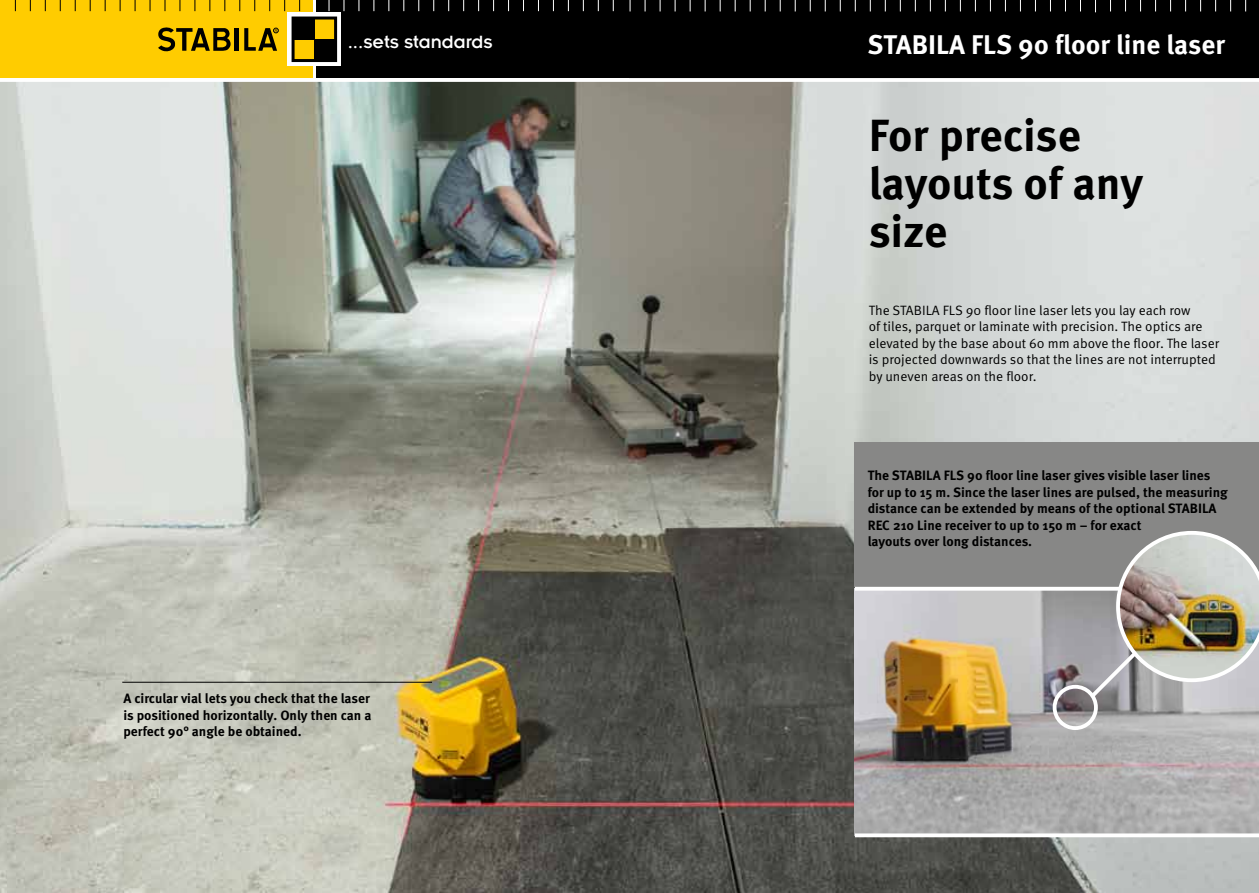
<style>
.page{position:relative;width:1259px;height:893px;background:#fff}
.page>*{position:absolute;margin:0;border:0;box-sizing:border-box;transform-origin:0 0}
.t1{font:700 45px/48px "Meta Pro";letter-spacing:-.005em;color:#000}
.t2{font:700 27px "Meta Pro";color:#fff}
.t3{font:19.5px "Insignia";color:#fff}
.t4{font:700 13.5px/16.5px "Meta Pro";color:#000}
.t5{font:13.5px/16.5px "Meta Pro";color:#000}
</style>
<div class="page">
<svg style="left:312px;top:0;width:1px;height:78px"></svg>
<div style="left:316px;top:0;width:313px;height:78px;background:#000"></div>
<div style="left:0;top:0;width:312px;height:78px;background:#fc0"></div>
<div style="left:288px;top:13px;width:53px;height:53px;background:linear-gradient(to right,#fff,#fff)"></div>
<div style="left:293px;top:39px;width:21px;height:22px;background:#fc0"></div>
<div style="left:314px;top:18px;width:21px;height:21px;background:#fc0"></div>
<div style="left:293px;top:18px;width:21px;height:21px;background:#000"></div>
<div style="left:314px;top:39px;width:21px;height:22px;background:#000"></div>
<div style="left:291px;top:17px;width:46px;height:45px;border:3px solid #000"></div>
<svg style="left:244px;top:28px;width:34px;height:23px"></svg>
<div style="left:234px;top:28px;width:5px;height:23px;background:#000"></div>
<svg style="left:158px;top:27px;width:73px;height:25px"></svg>
<div style="left:629px;top:0;width:630px;height:78px;background:#000"></div>
<svg style="left:1095px;top:0;width:1px;height:12px"></svg>
<img style="left:0;top:82px;width:1259px;height:811px">
<svg style="left:223px;top:78px;width:1036px;height:4px"></svg>
<div style="left:855px;top:442px;width:404px;height:145px;background:#878786"></div>
<img style="left:855px;top:591px;width:404px;height:242px">
<svg style="left:855px;top:587px;width:232px;height:4px"></svg>
<svg style="left:855px;top:833px;width:404px;height:4px"></svg>
<div style="left:1052px;top:685px;width:45px;height:45px;border:4px solid #fff;border-radius:50%"></div>
<img style="left:1087px;top:531px;width:172px;height:170px">
<hr style="left:122px;top:682px;width:310px;height:1px;background:#000">
<h3 class="t3" style="left:348px;top:31px;width:146px">...sets standards</h3>
<h2 class="t2" style="left:867px;top:28px;width:359px">STABILA FLS 90 floor line laser</h2>
<h1 class="t1" style="left:868px;top:112px;width:276px">For precise layouts of any size</h1>
<p class="t5" style="left:868px;top:302px;width:352px">The STABILA FLS 90 floor line laser lets you lay each row<br>of tiles, parquet or laminate with precision. The optics are elevated by the base about 60 mm above the floor. The laser is projected downwards so that the lines are not interrupted by uneven areas on the floor.</p>
<p class="t4" style="left:123px;top:690px;width:250px;text-align:justify">A circular vial lets you check that the laser is positioned horizontally. Only then can a perfect 90° angle be obtained.</p>
<p class="t4" style="left:867px;top:467px;width:362px">The STABILA FLS 90 floor line laser gives visible laser lines for up to 15 m. Since the laser lines are pulsed, the measuring distance can be extended by means of the optional STABILA<br>REC</p>
<p class="t4" style="left:867px;top:517px;width:275px;text-indent:25px">210 Line receiver to up to 150 m – for exact layouts over long distances.</p>
</div>
